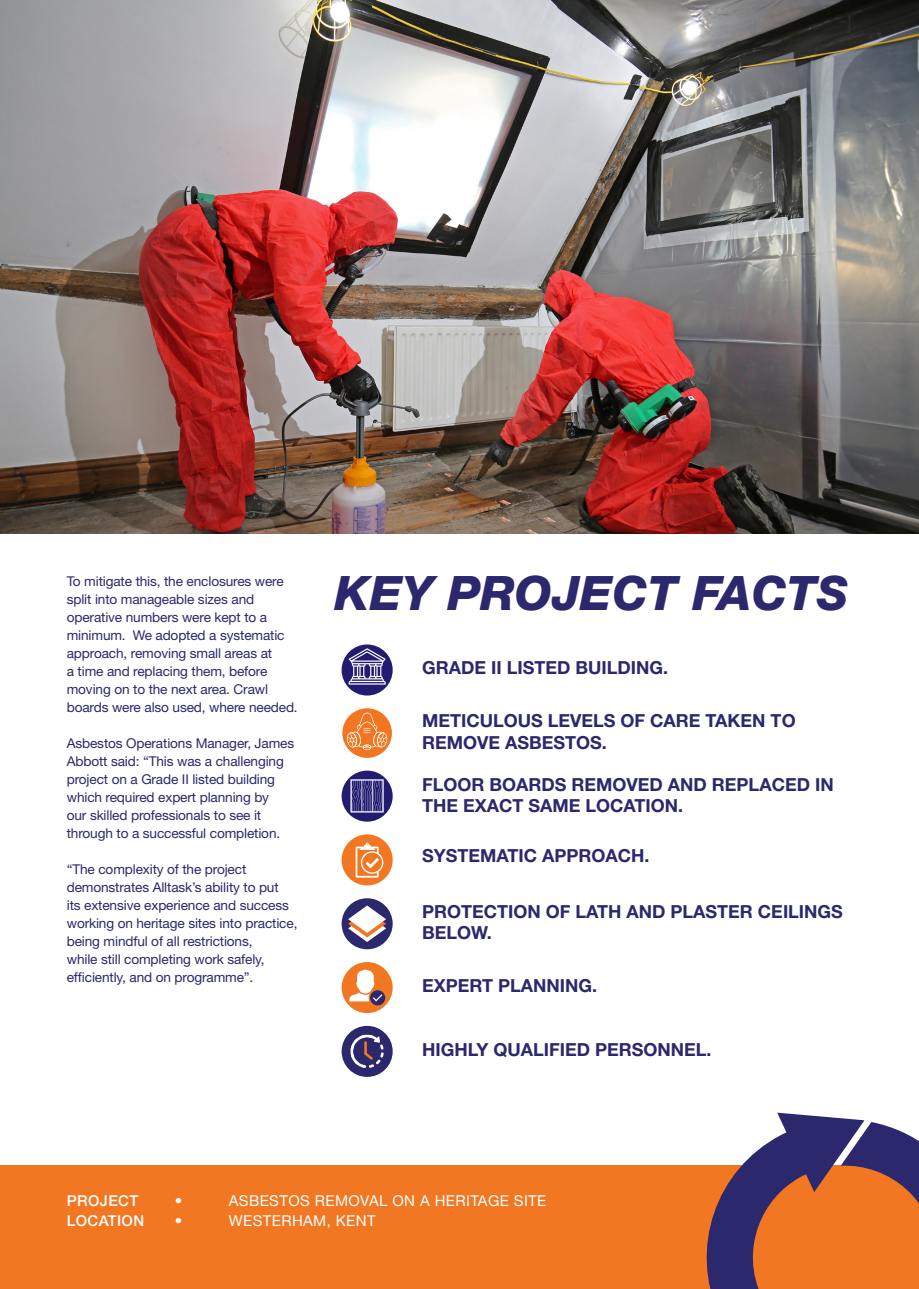
<style>
.page{position:relative;width:919px;height:1289px;background:#fff}
.page>*{position:absolute;margin:0;border:0;box-sizing:border-box;transform-origin:0 0}
.Sub_deck_Style{font:italic 800 47.55px "Helvetica Neue LT Pro";color:#2b286d}
.Facts_style{font:700 18px/21px "Helvetica Neue LT Pro";color:#2b286d}
.Body_Style__without{font:15px "Helvetica Neue LT Pro";letter-spacing:.025em;color:#fff}
.Body_Style__without-2{font:500 15px "Helvetica Neue LT Pro";letter-spacing:.025em;color:#fff}
.Body_Style__without-3{font:13.5px/18px "Helvetica Neue LT Pro";letter-spacing:-.01em;color:#2b286d}
</style>
<div class="page">
<img style="left:0;top:0;width:918px;height:533px">
<div style="left:0;top:1165px;width:918px;height:123px;background:#f27722"></div>
<svg style="left:706px;top:1112px;width:212px;height:176px"></svg>
<svg style="left:341px;top:770px;width:51px;height:51px"></svg>
<svg style="left:350px;top:779px;width:33px;height:33px"></svg>
<div style="left:342px;top:708px;width:50px;height:49px;background:#f27521;border-radius:50%"></div>
<svg style="left:347px;top:712px;width:40px;height:38px"></svg>
<div style="left:341px;top:644px;width:51px;height:51px;background:#211c70;border-radius:50%"></div>
<svg style="left:348px;top:648px;width:37px;height:36px"></svg>
<div style="left:341px;top:834px;width:51px;height:51px;background:#f27722;border-radius:50%"></div>
<svg style="left:355px;top:842px;width:28px;height:35px"></svg>
<div style="left:341px;top:898px;width:51px;height:51px;background:#2b286d;border-radius:50%"></div>
<svg style="left:348px;top:905px;width:38px;height:37px"></svg>
<div style="left:341px;top:1025px;width:51px;height:51px;background:#2b286d;border-radius:50%"></div>
<svg style="left:350px;top:1034px;width:33px;height:33px"></svg>
<div style="left:341px;top:962px;width:51px;height:51px;background:#f27722;border-radius:50%"></div>
<div style="left:370px;top:990px;width:15px;height:15px;background:#2b286d;border-radius:50%"></div>
<svg style="left:349px;top:969px;width:33px;height:32px"></svg>
<p class="Body_Style__without-3" style="left:67px;top:571px;width:232px">To mitigate this, the enclosures were split into manageable sizes and operative numbers were kept to a minimum. We adopted a systematic approach, removing small areas at<br>a time and replacing them, before moving on to the next area. Crawl boards were also used, where needed.</p>
<p class="Body_Style__without-3" style="left:67px;top:733px;width:229px">Asbestos Operations Manager, James Abbott said: “This was a challenging project on a Grade II listed building which required expert planning by<br>our skilled professionals to see it through to a successful completion.</p>
<p class="Body_Style__without-3" style="left:67px;top:859px;width:232px">“The complexity of the project demonstrates Alltask’s ability to put<br>its extensive experience and success working on heritage sites into practice, being mindful of all restrictions,<br>while still completing work safely, efficiently, and on programme”.</p>
<p class="Sub_deck_Style" style="left:334px;top:564px;width:515px">KEY PROJECT FACTS</p>
<p class="Facts_style" style="left:422px;top:657px;width:247px">GRADE II LISTED BUILDING.</p>
<p class="Facts_style" style="left:422px;top:710px;width:375px">METICULOUS LEVELS OF CARE TAKEN TO<br>REMOVE ASBESTOS.</p>
<p class="Facts_style" style="left:422px;top:773px;width:413px">FLOOR BOARDS REMOVED AND REPLACED IN<br>THE EXACT SAME LOCATION.</p>
<p class="Facts_style" style="left:422px;top:844px;width:229px">SYSTEMATIC APPROACH.</p>
<p class="Facts_style" style="left:422px;top:900px;width:422px">PROTECTION OF LATH AND PLASTER CEILINGS<br>BELOW.</p>
<p class="Facts_style" style="left:422px;top:974px;width:177px">EXPERT PLANNING.</p>
<p class="Facts_style" style="left:422px;top:1038px;width:291px">HIGHLY QUALIFIED PERSONNEL.</p>
<p class="Body_Style__without-2" style="left:67px;top:1191px;width:73px">PROJECT</p>
<p class="Body_Style__without" style="left:175px;top:1191px;width:9px">•</p>
<p class="Body_Style__without" style="left:229px;top:1191px;width:319px">ASBESTOS REMOVAL ON A HERITAGE SITE</p>
<p class="Body_Style__without-2" style="left:67px;top:1211px;width:79px">LOCATION</p>
<p class="Body_Style__without" style="left:175px;top:1210px;width:9px">•</p>
<p class="Body_Style__without" style="left:229px;top:1210px;width:148px">WESTERHAM, KENT</p>
</div>
